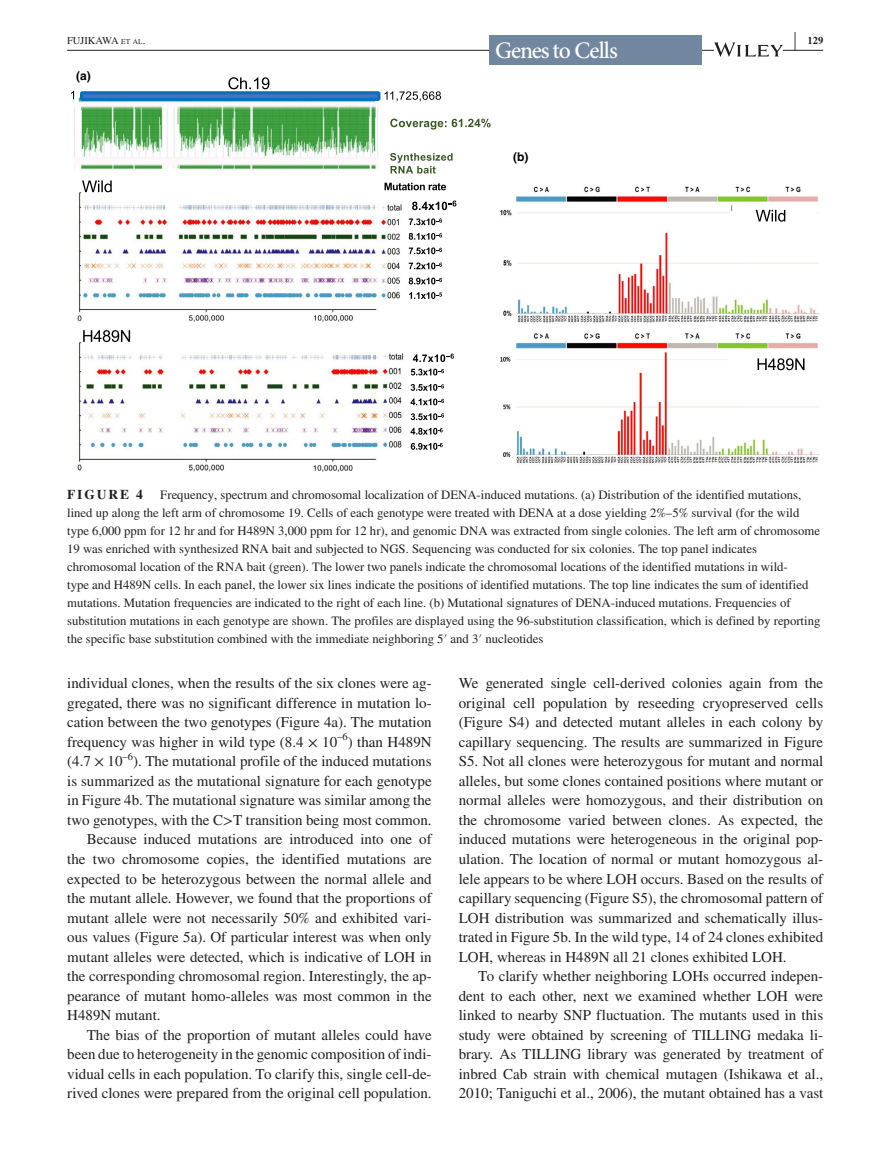
<style>
.page{position:relative;width:893px;height:1174px;background:#fff}
.page>*{position:absolute;margin:0;border:0;box-sizing:border-box;transform-origin:0 0}
.t1{font:700 25.95px "STIX";color:#231f20;scale:.36 1}
.t2{font:500 23.7px "Minion Pro";letter-spacing:-.045em;color:#fff}
.t3{font:15px/19.5px "STIX";color:#231f20;text-align:justify}
.t4{font:700 13.5px "STIX";letter-spacing:.14em;color:#231f20}
.t5{font:12.75px/18px "STIX";color:#231f20}
.t6{font:700 12px "Helvetica";color:#000}
.t7{font:10.5px "STIX";color:#231f20}
.t8{font:10.5px "STIX";color:#231f20}
.t9{font:700 10.5px "STIX";color:#231f20}
.s1{font-size:7.35px}
</style>
<div class="page">
<hr style="left:67px;top:50px;width:756px;height:1px;background:#231f20">
<div style="left:489px;top:35px;width:213px;height:30px;background:#7187a0"></div>
<svg style="left:714px;top:42px;width:69px;height:15px"></svg>
<img style="left:74px;top:96px;width:745px;height:375px">
<div style="left:81px;top:93px;width:298px;height:6px;background:#4472c4"></div>
<div style="left:80px;top:91px;width:300px;height:10px;border:3px solid #0070c0"></div>
<svg style="left:228px;top:77px;width:41px;height:12px"></svg>
<svg style="left:384px;top:91px;width:57px;height:10px"></svg>
<svg style="left:390px;top:119px;width:101px;height:10px"></svg>
<svg style="left:390px;top:153px;width:63px;height:21px"></svg>
<svg style="left:83px;top:330px;width:47px;height:12px"></svg>
<svg style="left:385px;top:183px;width:61px;height:7px"></svg>
<svg style="left:409px;top:218px;width:33px;height:7px"></svg>
<svg style="left:409px;top:233px;width:33px;height:7px"></svg>
<svg style="left:409px;top:247px;width:33px;height:7px"></svg>
<svg style="left:409px;top:262px;width:33px;height:7px"></svg>
<svg style="left:409px;top:278px;width:33px;height:6px"></svg>
<svg style="left:409px;top:292px;width:33px;height:7px"></svg>
<svg style="left:412px;top:200px;width:44px;height:10px"></svg>
<svg style="left:411px;top:369px;width:33px;height:6px"></svg>
<svg style="left:411px;top:384px;width:33px;height:7px"></svg>
<svg style="left:411px;top:398px;width:33px;height:7px"></svg>
<svg style="left:411px;top:413px;width:33px;height:7px"></svg>
<svg style="left:411px;top:428px;width:32px;height:7px"></svg>
<svg style="left:411px;top:443px;width:32px;height:7px"></svg>
<svg style="left:413px;top:353px;width:41px;height:9px"></svg>
<svg style="left:756px;top:210px;width:29px;height:12px"></svg>
<svg style="left:757px;top:358px;width:47px;height:12px"></svg>
<svg style="left:82px;top:180px;width:30px;height:12px"></svg>
<svg style="left:71px;top:91px;width:3px;height:8px"></svg>
<p class="t7" style="left:67px;top:33px;width:80px">FUJIKAWA <span class="s1">et al</span>.</p>
<p class="t6" style="left:76px;top:69px;width:16px">(a)</p>
<h2 class="t2" style="left:495px;top:34px;width:124px">Genes to Cells</h2>
<p class="t6" style="left:513px;top:150px;width:17px">(b)</p>
<h1 class="t1" style="left:794px;top:26px;width:7px">|</h1>
<p class="t9" style="left:807px;top:34px;width:17px">129</p>
<p class="t4" style="left:67px;top:486px;width:77px">FIGURE 4</p>
<p class="t5" style="left:67px;top:486px;width:755px;text-indent:93px">Frequency, spectrum and chromosomal localization of DENA-induced mutations. (a) Distribution of the identified mutations, lined up along the left arm of chromosome 19. Cells of each genotype were treated with DENA at a dose yielding 2%–5% survival (for the wild type 6,000 ppm for 12 hr and for H489N 3,000 ppm for 12 hr), and genomic DNA was extracted from single colonies. The left arm of chromosome 19 was enriched with synthesized RNA bait and subjected to NGS. Sequencing was conducted for six colonies. The top panel indicates chromosomal location of the RNA bait (green). The lower two panels indicate the chromosomal locations of the identified mutations in wild-<br>type and H489N cells. In each panel, the lower six lines indicate the positions of identified mutations. The top line indicates the sum of identified mutations. Mutation frequencies are indicated to the right of each line. (b) Mutational signatures of DENA-induced mutations. Frequencies of substitution mutations in each genotype are shown. The profiles are displayed using the 96-substitution classification, which is defined by reporting the specific base substitution combined with the immediate neighboring 5′ and 3′ nucleotides</p>
<p class="t3" style="left:67px;top:674px;width:366px">individual clones, when the results of the six clones were ag&shy;gregated, there was no significant difference in mutation lo&shy;cation between the two genotypes (Figure 4a). The mutation frequency was higher in wild type (8.4 × 10</p>
<p class="t8" style="left:337px;top:729px;width:12px">–6</p>
<p class="t3" style="left:348px;top:733px;width:85px">) than H489N</p>
<p class="t8" style="left:123px;top:749px;width:12px">–6</p>
<p class="t3" style="left:133px;top:752px;width:300px">). The mutational profile of the induced mutations</p>
<p class="t3" style="left:67px;top:772px;width:366px">is summarized as the mutational signature for each genotype</p>
<p class="t3" style="left:67px;top:791px;width:366px">in Figure 4b. The mutational signature was similar among the</p>
<p class="t3" style="left:67px;top:811px;width:366px">two genotypes, with the C&gt;T transition being most common.</p>
<p class="t3" style="left:87px;top:830px;width:347px">Because induced mutations are introduced into one of</p>
<p class="t3" style="left:67px;top:850px;width:366px">the two chromosome copies, the identified mutations are</p>
<p class="t3" style="left:67px;top:869px;width:366px">expected to be heterozygous between the normal allele and</p>
<p class="t3" style="left:67px;top:889px;width:366px">the mutant allele. However, we found that the proportions of</p>
<p class="t3" style="left:67px;top:908px;width:366px">mutant allele were not necessarily 50% and exhibited vari-</p>
<p class="t3" style="left:67px;top:928px;width:366px">ous values (Figure 5a). Of particular interest was when only</p>
<p class="t3" style="left:67px;top:947px;width:366px">mutant alleles were detected, which is indicative of LOH in</p>
<p class="t3" style="left:67px;top:967px;width:366px">the corresponding chromosomal region. Interestingly, the ap-</p>
<p class="t3" style="left:67px;top:986px;width:366px">pearance of mutant homo-alleles was most common in the</p>
<p class="t3" style="left:67px;top:1006px;width:95px">H489N mutant.</p>
<p class="t3" style="left:87px;top:1025px;width:347px">The bias of the proportion of mutant alleles could have</p>
<p class="t3" style="left:67px;top:1045px;width:366px">been due to heterogeneity in the genomic composition of indi-</p>
<p class="t3" style="left:67px;top:1064px;width:366px">vidual cells in each population. To clarify this, single cell-de-</p>
<p class="t3" style="left:67px;top:1084px;width:366px">rived clones were prepared from the original cell population.</p>
<p class="t3" style="left:67px;top:752px;width:57px">(4.7 × 10</p>
<p class="t3" style="left:459px;top:674px;width:366px">We generated single cell-derived colonies again from the original cell population by reseeding cryopreserved cells (Figure S4) and detected mutant alleles in each colony by capillary sequencing. The results are summarized in Figure S5. Not all clones were heterozygous for mutant and normal alleles, but some clones contained positions where mutant or normal alleles were homozygous, and their distribution on the chromosome varied between clones. As expected, the induced mutations were heterogeneous in the original pop&shy;ulation. The location of normal or mutant homozygous al&shy;lele appears to be where LOH occurs. Based on the results of capillary sequencing (Figure S5), the chromosomal pattern of LOH distribution was summarized and schematically illus&shy;trated in Figure 5b. In the wild type, 14 of 24 clones exhibited LOH, whereas in H489N all 21 clones exhibited LOH.</p>
<p class="t3" style="left:459px;top:967px;width:366px;text-indent:19px">To clarify whether neighboring LOHs occurred indepen&shy;dent to each other, next we examined whether LOH were linked to nearby SNP fluctuation. The mutants used in this study were obtained by screening of TILLING medaka li&shy;brary. As TILLING library was generated by treatment of inbred Cab strain with chemical mutagen (Ishikawa et al., 2010; Taniguchi et al., 2006), the mutant obtained has a vast</p>
</div>
